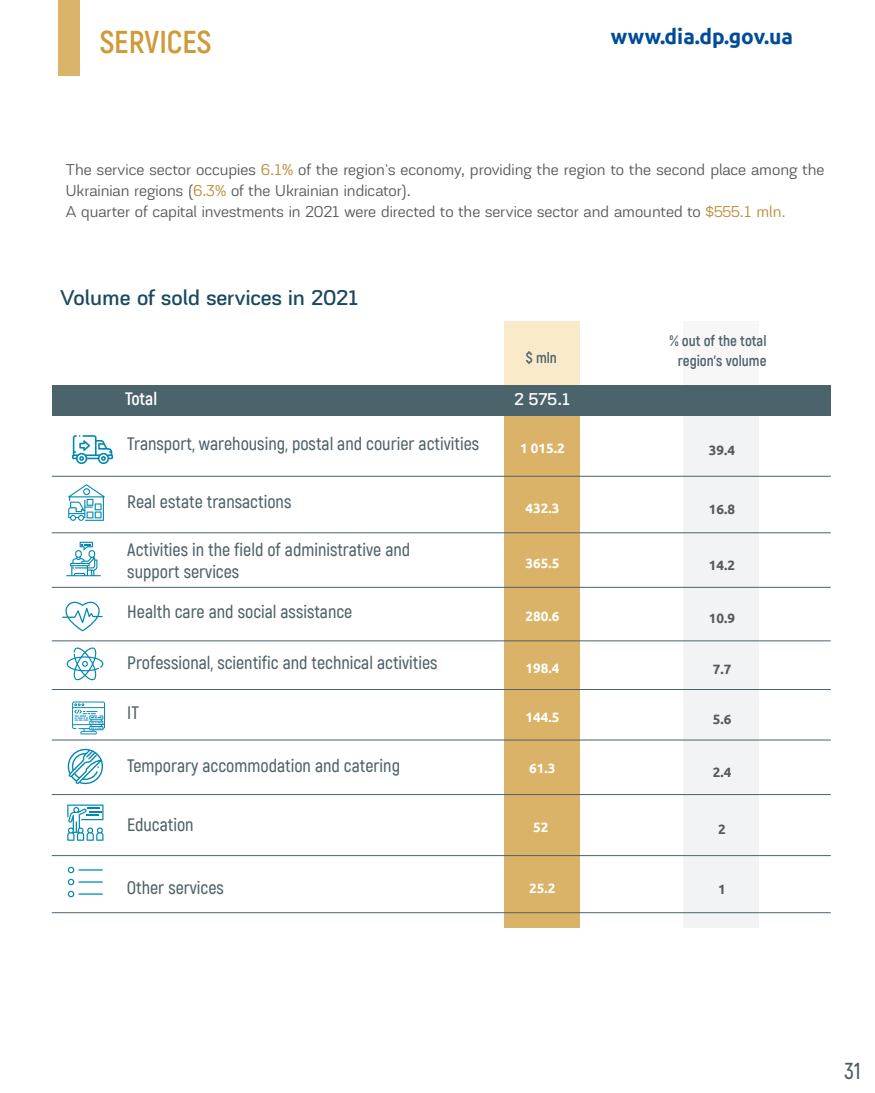
<style>
.page{position:relative;width:875px;height:1093px;background:#fff}
.page>*{position:absolute;margin:0;border:0;box-sizing:border-box;transform-origin:0 0}
.t1{font:700 31.5px "Akrobat";color:#cf9a37}
.t2{font:600 22.95px "Akrobat";color:#4f5a5e}
.t3{font:22.5px "Akzentica 4 F Medium";color:#1c495f}
.t4{font:700 21px "Ubuntu";color:#004c97}
.t5{font:600 18px/21.6px "Akrobat";color:#4e6269}
.t6{font:18px "Akzentica 4 F Medium";color:#fff}
.t7{font:700 18px "Akrobat";letter-spacing:-.005em;color:#fff}
.t8{font:16.5px/21px "Akzentica 4 F";color:#57585a}
.t9{font:700 15px/19.5px "Akrobat";color:#4e6269;text-align:center}
.t10{font:700 13.5px "Ubuntu";color:#fff}
.t11{font:700 13.5px "Ubuntu";color:#57585a}
.s1{color:#bc8c37}
</style>
<div class="page">
<div style="left:58px;top:0;width:21px;height:76px;background:#dbb46b"></div>
<div style="left:683px;top:411px;width:76px;height:516px;background:#f2f3f4"></div>
<div style="left:683px;top:321px;width:76px;height:68px;background:#f2f3f4"></div>
<div style="left:505px;top:411px;width:75px;height:516px;background:#dab368"></div>
<div style="left:505px;top:321px;width:75px;height:68px;background:#f9eaca"></div>
<div style="left:52px;top:385px;width:779px;height:30px;background:#4b636a"></div>
<hr style="left:52px;top:476px;width:778px;height:1px;background:#4b636a">
<hr style="left:52px;top:532px;width:778px;height:1px;background:#4b636a">
<hr style="left:52px;top:587px;width:778px;height:1px;background:#4b636a">
<hr style="left:52px;top:640px;width:778px;height:1px;background:#4b636a">
<hr style="left:52px;top:689px;width:778px;height:1px;background:#4b636a">
<hr style="left:52px;top:740px;width:778px;height:1px;background:#4b636a">
<hr style="left:52px;top:794px;width:778px;height:1px;background:#4b636a">
<hr style="left:52px;top:855px;width:778px;height:1px;background:#4b636a">
<hr style="left:52px;top:912px;width:778px;height:1px;background:#4b636a">
<svg style="left:62px;top:602px;width:41px;height:29px"></svg>
<svg style="left:67px;top:647px;width:36px;height:33px"></svg>
<svg style="left:66px;top:542px;width:35px;height:34px"></svg>
<svg style="left:68px;top:484px;width:37px;height:37px"></svg>
<svg style="left:72px;top:701px;width:33px;height:33px"></svg>
<svg style="left:72px;top:435px;width:41px;height:29px"></svg>
<svg style="left:67px;top:804px;width:36px;height:37px"></svg>
<svg style="left:68px;top:749px;width:35px;height:35px"></svg>
<svg style="left:67px;top:866px;width:8px;height:32px"></svg>
<div style="left:78px;top:868px;width:26px;height:3px;border:1px solid #fff"></div>
<div style="left:78px;top:881px;width:26px;height:2px;border:1px solid #fff"></div>
<div style="left:78px;top:893px;width:26px;height:2px;border:1px solid #fff"></div>
<h1 class="t1" style="left:100px;top:22px;width:113px">SERVICES</h1>
<p class="t4" style="left:611px;top:24px;width:184px">www.dia.dp.gov.ua</p>
<p class="t8" style="left:66px;top:157px;width:760px">The service sector occupies <span class="s1">6.1%</span> of the region's economy, providing the region to the second place among the<br>Ukrainian regions (<span class="s1">6.3%</span> of the Ukrainian indicator).<br>A quarter of capital investments in 2021 were directed to the service sector and amounted to <span class="s1">$555.1 mln.</span></p>
<p class="t3" style="left:60px;top:281px;width:300px">Volume of sold services in 2021</p>
<p class="t9" style="left:526px;top:348px;width:33px">$ mln</p>
<p class="t7" style="left:125px;top:387px;width:34px">Total</p>
<p class="t6" style="left:514px;top:385px;width:57px">2 575.1</p>
<p class="t5" style="left:127px;top:432px;width:353px">Transport, warehousing, postal and courier activities</p>
<p class="t5" style="left:127px;top:490px;width:166px">Real estate transactions</p>
<p class="t5" style="left:127px;top:539px;width:284px">Activities in the field of administrative and support services</p>
<p class="t5" style="left:127px;top:600px;width:226px">Health care and social assistance</p>
<p class="t5" style="left:127px;top:652px;width:312px">Professional, scientific and technical activities</p>
<p class="t5" style="left:127px;top:702px;width:13px">ІТ</p>
<p class="t5" style="left:127px;top:755px;width:274px">Temporary accommodation and catering</p>
<p class="t10" style="left:520px;top:440px;width:46px">1 015.2</p>
<p class="t10" style="left:525px;top:500px;width:35px">432.3</p>
<p class="t10" style="left:525px;top:555px;width:35px">365.5</p>
<p class="t10" style="left:525px;top:608px;width:35px">280.6</p>
<p class="t10" style="left:525px;top:660px;width:35px">198.4</p>
<p class="t10" style="left:525px;top:709px;width:35px">144.5</p>
<p class="t10" style="left:529px;top:760px;width:28px">61.3</p>
<p class="t9" style="left:670px;top:331px;width:98px">% out of the total region’s volume</p>
<p class="t11" style="left:709px;top:442px;width:28px">39.4</p>
<p class="t11" style="left:709px;top:501px;width:28px">16.8</p>
<p class="t11" style="left:709px;top:557px;width:28px">14.2</p>
<p class="t11" style="left:709px;top:609px;width:28px">10.9</p>
<p class="t11" style="left:713px;top:661px;width:20px">7.7</p>
<p class="t11" style="left:713px;top:711px;width:20px">5.6</p>
<p class="t11" style="left:713px;top:764px;width:20px">2.4</p>
<p class="t5" style="left:127px;top:814px;width:68px">Education</p>
<p class="t5" style="left:127px;top:876px;width:99px">Other services</p>
<p class="t10" style="left:533px;top:818px;width:17px">52</p>
<p class="t11" style="left:718px;top:820px;width:9px">2</p>
<p class="t10" style="left:529px;top:879px;width:28px">25.2</p>
<p class="t11" style="left:718px;top:881px;width:9px">1</p>
<p class="t2" style="left:844px;top:1057px;width:18px">31</p>
</div>
